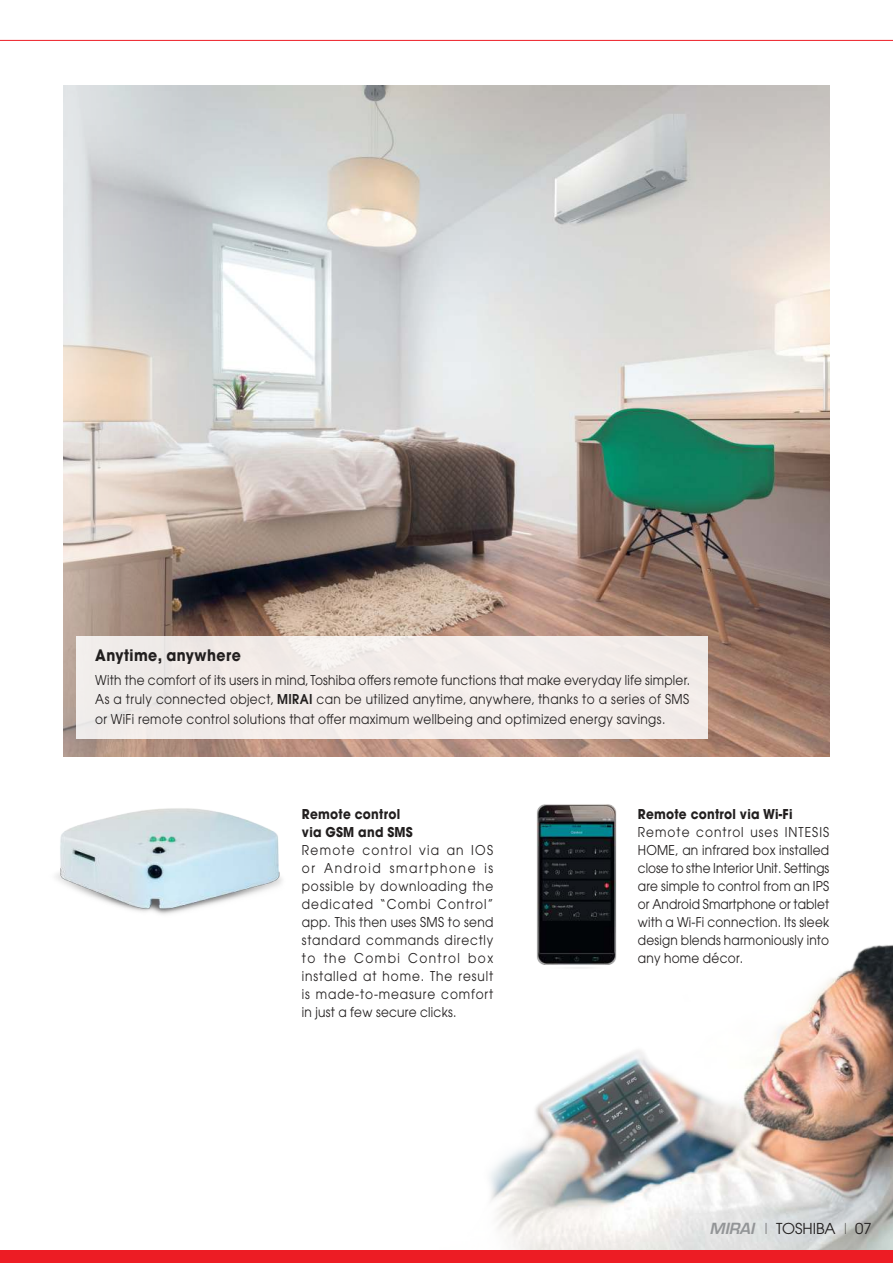
<style>
.page{position:relative;width:893px;height:1263px;background:#fff}
.page>*{position:absolute;margin:0;border:0;box-sizing:border-box;transform-origin:0 0}
.t1{font:700 15.75px "Avant Garde";letter-spacing:.03em;color:#221f1f;scale:.9 1}
.t2{font:15px "Avant Garde";color:#221f1f}
.t3{font:13.5px/18px "Avant Garde";letter-spacing:.02em;color:#221f1f;text-align:justify;scale:.9 1}
.t4{font:700 13.5px/18px "Avant Garde";letter-spacing:.02em;color:#221f1f;scale:.9 1}
.s1{font-weight:600}
.s2{font-family:"Eurostile";font-weight:600;font-style:italic;color:#939597}
.s3{font-weight:200}
</style>
<div class="page">
<img style="left:490px;top:945px;width:403px;height:305px">
<img style="left:64px;top:85px;width:765px;height:672px">
<hr style="left:0;top:40px;width:893px;height:1px;background:#ed1c24">
<div style="left:0;top:1250px;width:893px;height:13px;background:#ed1c24"></div>
<div style="left:77px;top:636px;width:631px;height:103px;background:#f2ecea"></div>
<img style="left:55px;top:808px;width:227px;height:107px">
<img style="left:523px;top:804px;width:107px;height:171px">
<p class="t1" style="left:95px;top:649px;width:163px">Anytime, anywhere</p>
<p class="t3" style="left:95px;top:671px;width:662px;line-height:19.5px">With the comfort of its users in mind, Toshiba offers remote functions that make everyday life simpler.<br>As a truly connected object, <span class="s1">MIRAI</span> can be utilized anytime, anywhere, thanks to a series of SMS or WiFi remote control solutions that offer maximum wellbeing and optimized energy savings.</p>
<p class="t4" style="left:302px;top:806px;width:125px">Remote control via GSM and SMS</p>
<p class="t3" style="left:302px;top:842px;width:214px">Remote control via an IOS or Android smartphone is possible by downloading the dedicated “Combi Control” app. This then uses SMS to send standard commands directly to the Combi Control box installed at home. The result is made-to-measure comfort in just a few secure clicks.</p>
<p class="t4" style="left:638px;top:806px;width:173px">Remote control via Wi-Fi</p>
<p class="t3" style="left:638px;top:824px;width:214px">Remote control uses INTESIS HOME, an infrared box installed close to sthe Interior Unit. Settings are simple to control from an IPS or Android Smartphone or tablet with a Wi-Fi connection. Its sleek design blends harmoniously into any home décor.</p>
<p class="t2" style="left:710px;top:1222px;width:164px"><span class="s2">MIRAI</span> <span class="s3">I</span> TOSHIBA <span class="s3">I</span> 07</p>
</div>
